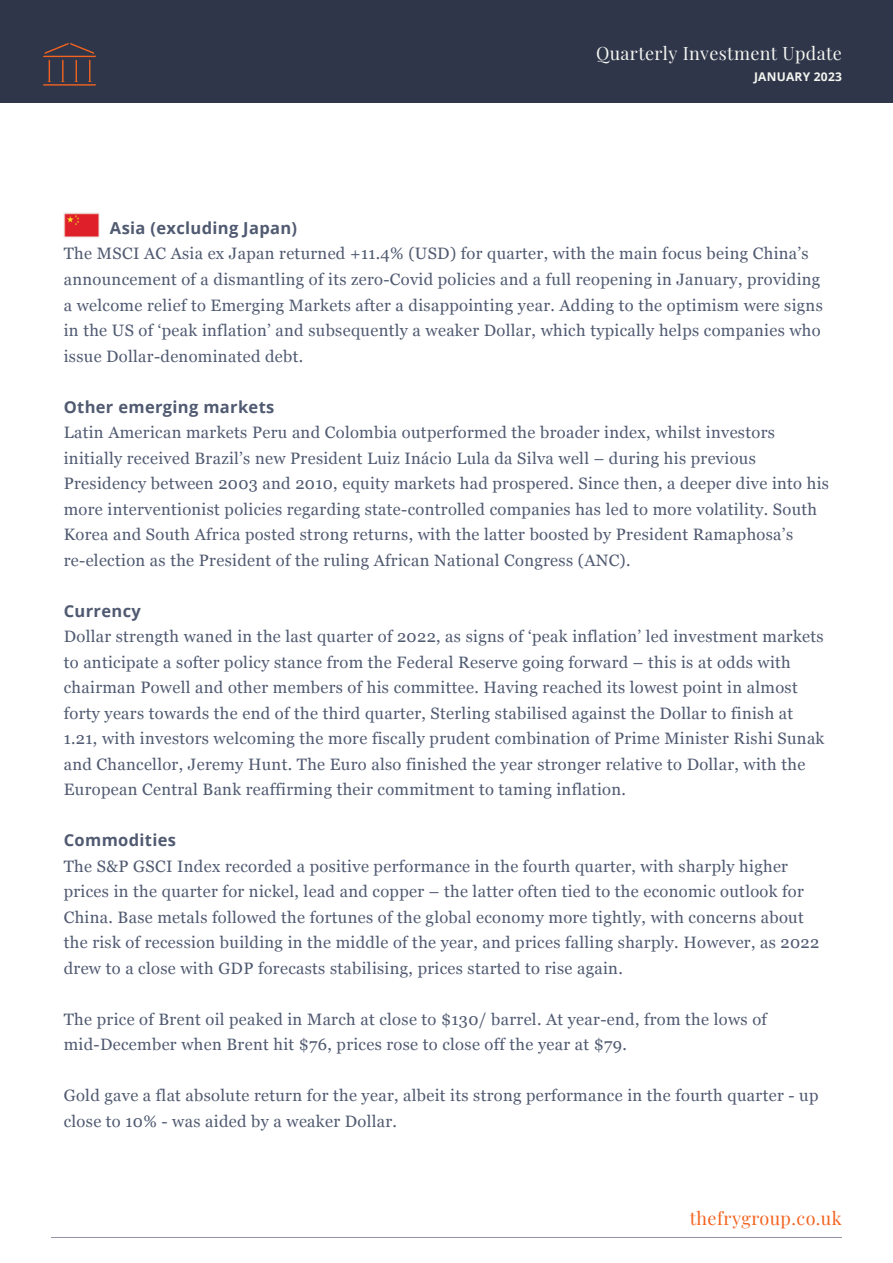
<style>
.page{position:relative;width:893px;height:1263px;background:#fff}
.page>*{position:absolute;margin:0;border:0;box-sizing:border-box;transform-origin:0 0}
.t1{font:18px "Playfair Display";letter-spacing:.02em;color:#f3f5f0}
.t2{font:18px "Playfair Display";letter-spacing:.025em;color:#f36421}
.t3{font:16.5px/25.5px "Georgia";letter-spacing:.02em;color:#505a71}
.t4{font:700 16.5px "Open Sans";letter-spacing:.02em;color:#505a71}
.t5{font:700 12px "Open Sans";letter-spacing:.02em;color:#f3f5f0}
</style>
<div class="page">
<img style="left:64px;top:213px;width:36px;height:24px">
<div style="left:0;top:0;width:893px;height:102px;background:#2f3649"></div>
<svg style="left:43px;top:43px;width:53px;height:43px"></svg>
<hr style="left:51px;top:1237px;width:791px;height:1px;background:#9392a4">
<p class="t1" style="left:596px;top:45px;width:247px">Quarterly Investment Update</p>
<p class="t5" style="left:754px;top:72px;width:89px">JANUARY 2023</p>
<p class="t4" style="left:110px;top:216px;width:189px">Asia (excluding Japan)</p>
<p class="t3" style="left:64px;top:242px;width:760px">The MSCI AC Asia ex Japan returned +11.4% (USD) for quarter, with the main focus being China’s announcement of a dismantling of its zero-Covid policies and a full reopening in January, providing a welcome relief to Emerging Markets after a disappointing year. Adding to the optimism were signs in the US of ‘peak inflation’ and subsequently a weaker Dollar, which typically helps companies who issue Dollar-denominated debt.</p>
<p class="t4" style="left:64px;top:395px;width:212px">Other emerging markets</p>
<p class="t3" style="left:64px;top:421px;width:767px">Latin American markets Peru and Colombia outperformed the broader index, whilst investors initially received Brazil’s new President Luiz Inácio Lula da Silva well – during his previous Presidency between 2003 and 2010, equity markets had prospered. Since then, a deeper dive into his more interventionist policies regarding state-controlled companies has led to more volatility. South Korea and South Africa posted strong returns, with the latter boosted by President Ramaphosa’s re-election as the President of the ruling African National Congress (ANC).</p>
<p class="t4" style="left:64px;top:599px;width:79px">Currency</p>
<p class="t3" style="left:64px;top:625px;width:762px">Dollar strength waned in the last quarter of 2022, as signs of ‘peak inflation’ led investment markets to anticipate a softer policy stance from the Federal Reserve going forward – this is at odds with chairman Powell and other members of his committee. Having reached its lowest point in almost forty years towards the end of the third quarter, Sterling stabilised against the Dollar to finish at 1.21, with investors welcoming the more fiscally prudent combination of Prime Minister Rishi Sunak and Chancellor, Jeremy Hunt. The Euro also finished the year stronger relative to Dollar, with the European Central Bank reaffirming their commitment to taming inflation.</p>
<p class="t4" style="left:64px;top:829px;width:114px">Commodities</p>
<p class="t3" style="left:64px;top:854px;width:757px">The S&amp;P GSCI Index recorded a positive performance in the fourth quarter, with sharply higher prices in the quarter for nickel, lead and copper – the latter often tied to the economic outlook for China. Base metals followed the fortunes of the global economy more tightly, with concerns about the risk of recession building in the middle of the year, and prices falling sharply. However, as 2022 drew to a close with GDP forecasts stabilising, prices started to rise again.</p>
<p class="t3" style="left:64px;top:1008px;width:705px">The price of Brent oil peaked in March at close to $130/ barrel. At year-end, from the lows of mid-December when Brent hit $76, prices rose to close off the year at $79.</p>
<p class="t3" style="left:64px;top:1084px;width:756px">Gold gave a flat absolute return for the year, albeit its strong performance in the fourth quarter - up close to 10% - was aided by a weaker Dollar.</p>
<p class="t2" style="left:690px;top:1210px;width:153px">thefrygroup.co.uk</p>
</div>
